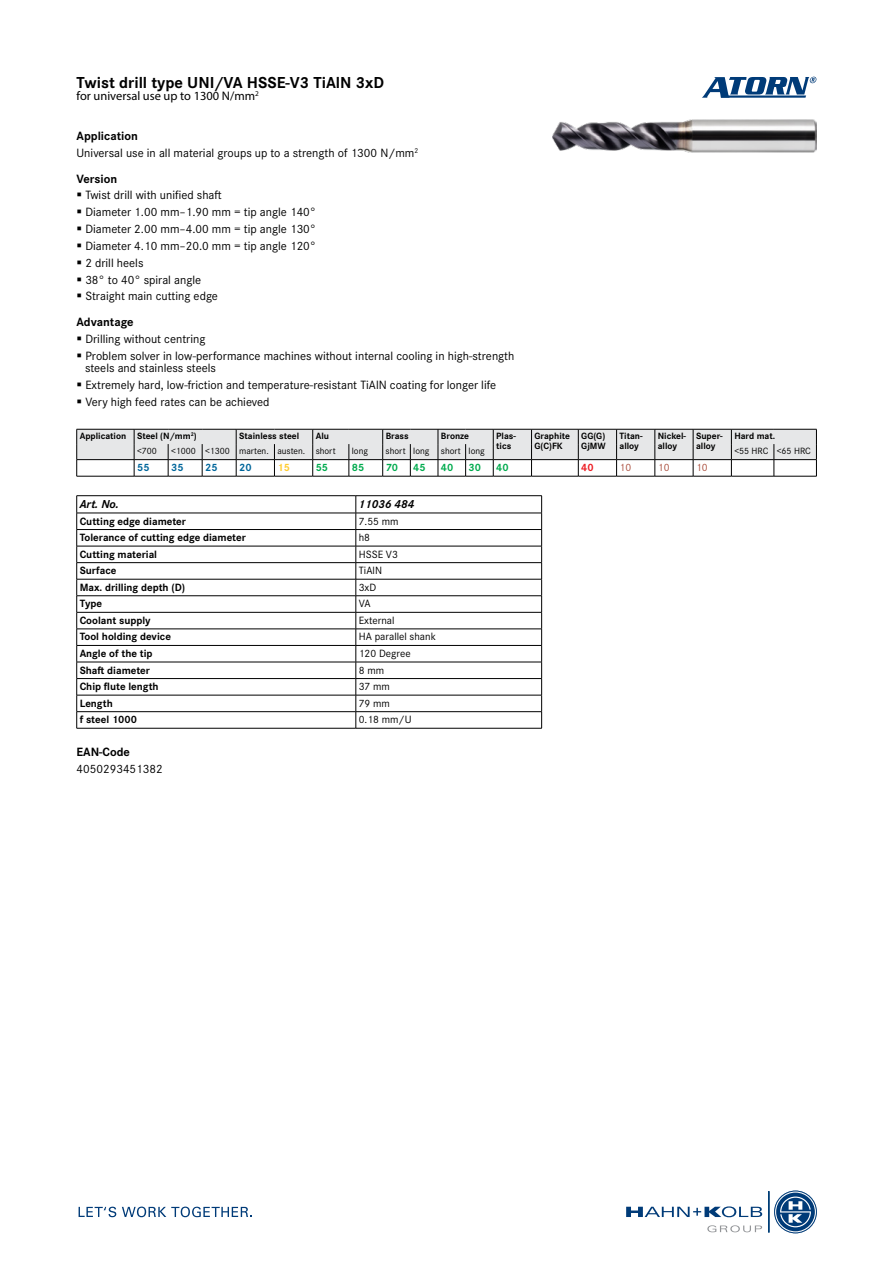
<style>
.page{position:relative;width:893px;height:1263px;background:#fff}
.page>*{position:absolute;margin:0;border:0;box-sizing:border-box;transform-origin:0 0}
.t1{font:700 16.5px "Corporate S Pro";color:#000}
.t2{font:12.45px/16.8px "Corporate S Pro";color:#000}
.t3{font:12.45px "Myriad Pro";color:#000}
.t4{font:700 12.45px "Corporate S Pro";color:#000}
.t5{font:italic 700 12px "Corporate S Pro";color:#000}
.t6{font:700 10.95px "Corporate S Pro";color:#000}
.t7{font:10.95px "Corporate S Pro";color:#000}
.t8{font:700 10.95px "Corporate S Pro";color:#00ab4e}
.t9{font:700 10.95px "Corporate S Pro";color:#00669b}
.t10{font:10.95px "Corporate S Pro";color:#aa4e3d}
.t11{font:700 10.95px "Corporate S Pro";color:#ffcc31}
.t12{font:700 10.95px "Corporate S Pro";color:#ed1d24}
.t13{font:700 9.45px/9.4px "Corporate S Pro";color:#000}
.t14{font:9.45px "Corporate S Pro";color:#000}
.s1{font-weight:700}
</style>
<div class="page">
<img style="left:553px;top:119px;width:263px;height:33px">
<svg style="left:702px;top:77px;width:114px;height:21px"></svg>
<svg style="left:626px;top:1206px;width:136px;height:11px"></svg>
<hr style="left:768px;top:1191px;width:1px;height:41px;background:#003b78">
<svg style="left:775px;top:1191px;width:41px;height:42px"></svg>
<div style="left:774px;top:1191px;width:42px;height:42px;border:2px solid #fff;border-radius:50%"></div>
<div style="left:774px;top:1191px;width:42px;height:42px;border:1px solid #003b78;border-radius:50%"></div>
<svg style="left:707px;top:1225px;width:55px;height:7px"></svg>
<svg style="left:79px;top:1207px;width:37px;height:10px"></svg>
<svg style="left:122px;top:1206px;width:130px;height:11px"></svg>
<svg style="left:76px;top:429px;width:741px;height:48px"></svg>
<hr style="left:774px;top:476px;width:43px;height:1px;background:#000">
<hr style="left:77px;top:495px;width:279px;height:1px;background:#000">
<hr style="left:356px;top:495px;width:186px;height:1px;background:#000">
<hr style="left:77px;top:513px;width:279px;height:1px;background:#000">
<hr style="left:356px;top:513px;width:186px;height:1px;background:#000">
<hr style="left:77px;top:529px;width:279px;height:1px;background:#000">
<hr style="left:356px;top:529px;width:186px;height:1px;background:#000">
<hr style="left:77px;top:546px;width:279px;height:1px;background:#000">
<hr style="left:356px;top:546px;width:186px;height:1px;background:#000">
<hr style="left:77px;top:562px;width:279px;height:1px;background:#000">
<hr style="left:356px;top:562px;width:186px;height:1px;background:#000">
<hr style="left:77px;top:579px;width:279px;height:1px;background:#000">
<hr style="left:356px;top:579px;width:186px;height:1px;background:#000">
<hr style="left:77px;top:595px;width:279px;height:1px;background:#000">
<hr style="left:356px;top:595px;width:186px;height:1px;background:#000">
<hr style="left:77px;top:612px;width:279px;height:1px;background:#000">
<hr style="left:356px;top:612px;width:186px;height:1px;background:#000">
<hr style="left:77px;top:629px;width:279px;height:1px;background:#000">
<hr style="left:356px;top:629px;width:186px;height:1px;background:#000">
<hr style="left:77px;top:645px;width:279px;height:1px;background:#000">
<hr style="left:356px;top:645px;width:186px;height:1px;background:#000">
<hr style="left:77px;top:662px;width:279px;height:1px;background:#000">
<hr style="left:356px;top:662px;width:186px;height:1px;background:#000">
<hr style="left:77px;top:678px;width:279px;height:1px;background:#000">
<hr style="left:356px;top:678px;width:186px;height:1px;background:#000">
<hr style="left:77px;top:695px;width:279px;height:1px;background:#000">
<hr style="left:356px;top:695px;width:186px;height:1px;background:#000">
<hr style="left:77px;top:711px;width:279px;height:1px;background:#000">
<svg style="left:76px;top:496px;width:1px;height:232px"></svg>
<hr style="left:77px;top:728px;width:279px;height:1px;background:#000">
<hr style="left:356px;top:711px;width:186px;height:1px;background:#000">
<svg style="left:356px;top:496px;width:1px;height:232px"></svg>
<svg style="left:541px;top:496px;width:1px;height:232px"></svg>
<hr style="left:356px;top:728px;width:186px;height:1px;background:#000">
<h1 class="t1" style="left:77px;top:69px;width:309px">Twist drill type UNI/VA HSSE-V3 TiAlN 3xD</h1>
<p class="t3" style="left:77px;top:88px;width:184px">for universal use up to 1300 N/mm<sup>2</sup></p>
<p class="t2" style="left:77px;top:127px;width:343px"><span class="s1">Application<br></span>Universal use in all material groups up to a strength of 1300 N/mm<sup>2</sup></p>
<p class="t4" style="left:77px;top:169px;width:42px">Version</p>
<p class="t2" style="left:85px;top:186px;width:232px">Twist drill with unified shaft<br>Diameter 1.00 mm–1.90 mm = tip angle 140°<br>Diameter 2.00 mm–4.00 mm = tip angle 130°<br>Diameter 4.10 mm–20.0 mm = tip angle 120°<br>2 drill heels<br>38° to 40° spiral angle<br>Straight main cutting edge</p>
<p class="t4" style="left:77px;top:312px;width:59px">Advantage</p>
<p class="t2" style="left:85px;top:329px;width:430px">Drilling without centring<br>Problem solver in low-performance machines without internal cooling in high-strength</p>
<p class="t2" style="left:85px;top:358px;width:413px">steels and stainless steels<br>Extremely hard, low-friction and temperature-resistant TiAlN coating for longer life<br>Very high feed rates can be achieved</p>
<p class="t13" style="left:80px;top:430px;width:119px">Application Steel (N/mm<sup>2</sup>)</p>
<p class="t13" style="left:239px;top:430px;width:62px">Stainless steel</p>
<p class="t13" style="left:316px;top:430px;width:15px">Alu</p>
<p class="t13" style="left:386px;top:430px;width:25px">Brass</p>
<p class="t13" style="left:441px;top:430px;width:30px">Bronze</p>
<p class="t13" style="left:496px;top:430px;width:21px">Plas&shy;tics</p>
<p class="t13" style="left:534px;top:430px;width:37px">Graphite<br>G(C)FK</p>
<p class="t13" style="left:581px;top:430px;width:26px">GG(G)<br>GjMW</p>
<p class="t13" style="left:619px;top:430px;width:25px">Titan&shy;alloy</p>
<p class="t13" style="left:658px;top:430px;width:30px">Nickel&shy;alloy</p>
<p class="t13" style="left:696px;top:430px;width:28px">Super&shy;alloy</p>
<p class="t13" style="left:734px;top:430px;width:42px">Hard mat.</p>
<p class="t14" style="left:137px;top:444px;width:21px">&lt;700</p>
<p class="t14" style="left:171px;top:444px;width:166px">&lt;1000 &lt;1300 marten. austen. short</p>
<p class="t14" style="left:352px;top:444px;width:18px">long</p>
<p class="t14" style="left:386px;top:444px;width:101px">short long short long</p>
<p class="t14" style="left:734px;top:444px;width:78px">&lt;55 HRC &lt;65 HRC</p>
<p class="t9" style="left:137px;top:459px;width:14px">55</p>
<p class="t9" style="left:171px;top:459px;width:14px">35</p>
<p class="t9" style="left:205px;top:459px;width:14px">25</p>
<p class="t9" style="left:239px;top:459px;width:14px">20</p>
<p class="t11" style="left:277px;top:459px;width:14px">15</p>
<p class="t8" style="left:316px;top:459px;width:14px">55</p>
<p class="t8" style="left:352px;top:459px;width:14px">85</p>
<p class="t8" style="left:386px;top:459px;width:14px">70</p>
<p class="t8" style="left:413px;top:459px;width:14px">45</p>
<p class="t8" style="left:441px;top:459px;width:14px">40</p>
<p class="t8" style="left:469px;top:459px;width:14px">30</p>
<p class="t8" style="left:496px;top:459px;width:14px">40</p>
<p class="t12" style="left:581px;top:459px;width:14px">40</p>
<p class="t10" style="left:620px;top:460px;width:13px">10</p>
<p class="t10" style="left:658px;top:460px;width:13px">10</p>
<p class="t10" style="left:696px;top:460px;width:13px">10</p>
<p class="t5" style="left:80px;top:495px;width:41px">Art. No.</p>
<p class="t5" style="left:359px;top:495px;width:57px">11036 484</p>
<p class="t6" style="left:80px;top:512px;width:108px">Cutting edge diameter</p>
<p class="t7" style="left:359px;top:513px;width:41px">7.55 mm</p>
<p class="t6" style="left:80px;top:529px;width:168px">Tolerance of cutting edge diameter</p>
<p class="t7" style="left:359px;top:529px;width:13px">h8</p>
<p class="t6" style="left:80px;top:545px;width:79px">Cutting material</p>
<p class="t7" style="left:359px;top:546px;width:41px">HSSE V3</p>
<p class="t6" style="left:80px;top:562px;width:38px">Surface</p>
<p class="t7" style="left:359px;top:563px;width:25px">TiAlN</p>
<p class="t6" style="left:80px;top:578px;width:107px">Max. drilling depth (D)</p>
<p class="t7" style="left:359px;top:579px;width:19px">3xD</p>
<p class="t6" style="left:80px;top:595px;width:24px">Type</p>
<p class="t7" style="left:359px;top:596px;width:13px">VA</p>
<p class="t6" style="left:80px;top:612px;width:73px">Coolant supply</p>
<p class="t7" style="left:359px;top:612px;width:37px">External</p>
<p class="t6" style="left:80px;top:628px;width:93px">Tool holding device</p>
<p class="t7" style="left:359px;top:629px;width:79px">HA parallel shank</p>
<p class="t6" style="left:80px;top:645px;width:74px">Angle of the tip</p>
<p class="t7" style="left:359px;top:645px;width:53px">120 Degree</p>
<p class="t6" style="left:80px;top:661px;width:72px">Shaft diameter</p>
<p class="t7" style="left:359px;top:662px;width:27px">8 mm</p>
<p class="t6" style="left:80px;top:678px;width:81px">Chip flute length</p>
<p class="t7" style="left:359px;top:678px;width:33px">37 mm</p>
<p class="t6" style="left:80px;top:694px;width:35px">Length</p>
<p class="t7" style="left:359px;top:695px;width:33px">79 mm</p>
<p class="t6" style="left:80px;top:711px;width:59px">f steel 1000</p>
<p class="t7" style="left:359px;top:712px;width:54px">0.18 mm/U</p>
<p class="t4" style="left:77px;top:742px;width:55px">EAN-Code</p>
<p class="t2" style="left:77px;top:759px;width:88px">4050293451382</p>
</div>
